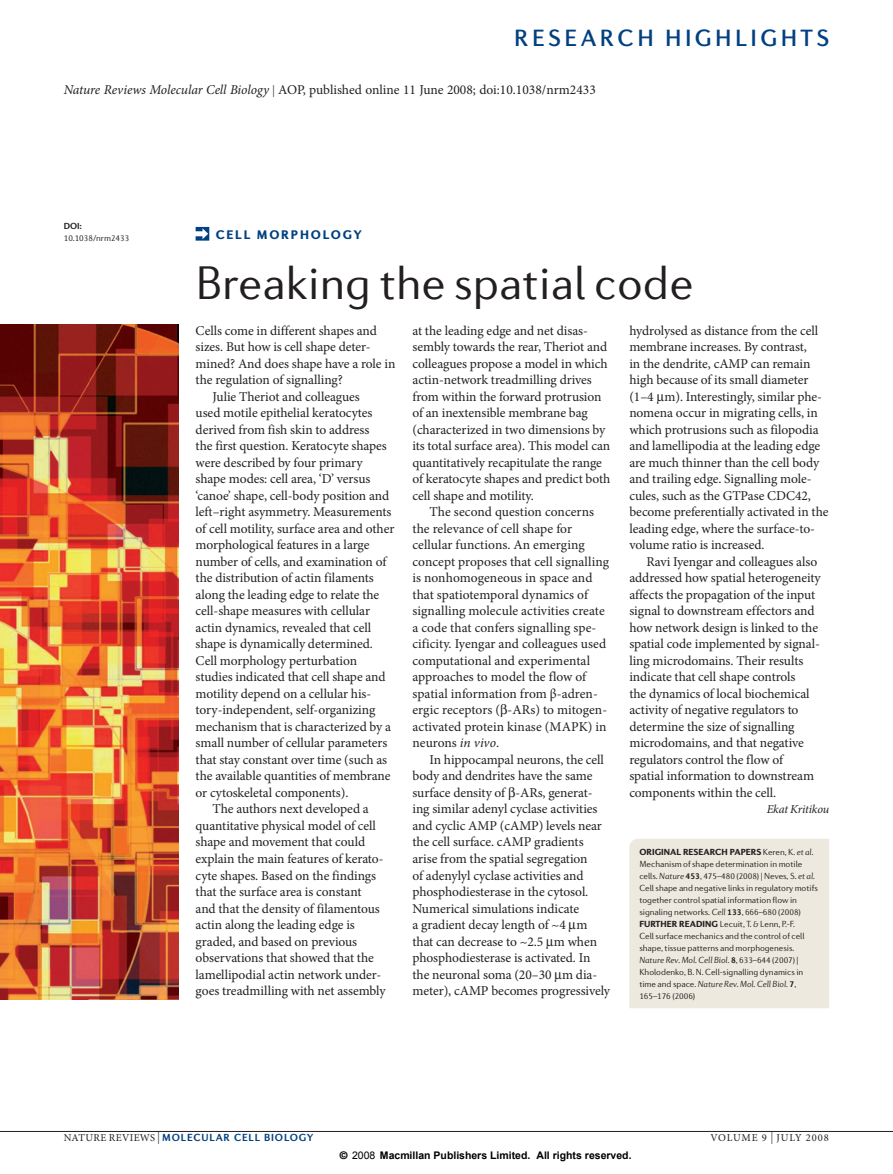
<style>
.page{position:relative;width:893px;height:1174px;background:#fff}
.page>*{position:absolute;margin:0;border:0;box-sizing:border-box;transform-origin:0 0}
.titlelarge{font:300 48px "Diverda Sans LT Std";color:#231f20}
.sectionheader{font:500 24px "Diverda Sans LT Std";letter-spacing:.14em;color:#014081}
.bodyindent{font:13.5px/16.5px "Minion Pro";letter-spacing:-.005em;color:#231f20}
.bodyfirst{font:13.5px/16.5px "Minion Pro";letter-spacing:-.01em;color:#231f20}
.ministrap{font:900 12.75px "Diverda Sans LT Std";color:#014081}
.author{font:italic 12px "Minion Pro";letter-spacing:-.015em;color:#231f20}
.t1{font:700 10.5px "Arial";color:#000}
.t2{font:700 10.5px "Diverda Sans LT Std";letter-spacing:.075em;color:#014081}
.t3{font:10.5px "Minion Pro";letter-spacing:.085em;color:#231f20}
.webbody{font:300 9px/12px "Diverda Sans LT Std";letter-spacing:-.005em;color:#231f20}
.t4{font:900 9px "Diverda Sans LT Std";color:#231f20}
.webbody-2{font:700 9px "Diverda Sans LT Std";color:#231f20}
.s1{font-style:italic}
.s2{font-size:12px}
.s3{font-weight:900}
.s4{font-weight:700}
.s5{font-family:"Minion Pro";font-weight:400;color:#231f20}
.s6{font-family:"Minion Pro";font-weight:400;font-size:12px;color:#231f20}
.s7{font-family:"Helvetica"}
.s8{font-weight:400}
</style>
<div class="page">
<img style="left:0;top:324px;width:179px;height:675px">
<hr style="left:0;top:1131px;width:893px;height:1px;background:#231f20">
<div style="left:629px;top:839px;width:200px;height:169px;background:#ede9de"></div>
<svg style="left:196px;top:227px;width:13px;height:14px"></svg>
<p class="sectionheader" style="left:514px;top:24px;width:316px">RESEARCH HIGHLIGHTS</p>
<p class="bodyindent" style="left:64px;top:82px;width:533px"><span class="s1">Nature Reviews Molecular Cell Biology</span> <span class="s2">|</span> AOP, published online 11 June 2008; doi:10.1038/nrm2433</p>
<p class="webbody-2" style="left:64px;top:220px;width:20px">DOI:</p>
<p class="webbody" style="left:64px;top:232px;width:67px">10.1038/nrm2433</p>
<p class="ministrap" style="left:216px;top:227px;width:10px">CELL</p>
<p class="ministrap" style="left:257px;top:227px;width:24px">MORPHOLOG</p>
<p class="ministrap" style="left:353px;top:227px;width:10px">Y</p>
<p class="titlelarge" style="left:196px;top:254px;width:500px">Breaking the spatial code</p>
<p class="bodyfirst" style="left:196px;top:322px;width:201px">Cells come in different shapes and sizes. But how is cell shape deter&shy;mined? And does shape have a role in the regulation of signalling?</p>
<p class="bodyindent" style="left:196px;top:388px;width:200px;text-indent:17px">Julie Theriot and colleagues<br>used motile epithelial keratocytes derived from fish skin to address<br>the first question. Keratocyte shapes were described by four primary shape modes: cell area, ‘D’ versus ‘canoe’ shape, cell-body position and left–right asymmetry. Measurements of cell motility, surface area and other morphological features in a large number of cells, and examination of the distribution of actin filaments along the leading edge to relate the cell-shape measures with cellular actin dynamics, revealed that cell shape is dynamically determined.<br>Cell morphology perturbation studies indicated that cell shape and motility depend on a cellular his&shy;tory-independent, self-organizing mechanism that is characterized by a small number of cellular parameters that stay constant over time (such as the available quantities of membrane or cytoskeletal components).</p>
<p class="bodyindent" style="left:196px;top:801px;width:192px;text-indent:17px">The authors next developed a quantitative physical model of cell shape and movement that could explain the main features of kerato&shy;cyte shapes. Based on the findings that the surface area is constant<br>and that the density of filamentous actin along the leading edge is graded, and based on previous observations that showed that the lamellipodial actin network under&shy;goes treadmilling with net assembly</p>
<p class="bodyindent" style="left:412px;top:322px;width:200px">at the leading edge and net disas&shy;sembly towards the rear, Theriot and colleagues propose a model in which actin-network treadmilling drives from within the forward protrusion of an inextensible membrane bag (characterized in two dimensions by its total surface area). This model can quantitatively recapitulate the range of keratocyte shapes and predict both cell shape and motility.</p>
<p class="bodyindent" style="left:412px;top:504px;width:198px;text-indent:17px">The second question concerns the relevance of cell shape for cellular functions. An emerging concept proposes that cell signalling is nonhomogeneous in space and that spatiotemporal dynamics of signalling molecule activities create a code that confers signalling spe&shy;cificity. Iyengar and colleagues used computational and experimental approaches to model the flow of spatial information from β-adren&shy;ergic receptors ( ‑ARs) to mitogen&shy;activated protein kinase (MAPK) in neurons <span class="s1">in vivo</span>.</p>
<p class="bodyindent" style="left:412px;top:751px;width:199px;text-indent:17px">In hippocampal neurons, the cell body and dendrites have the same surface density of -ARs, generat&shy;ing similar adenyl cyclase activities and cyclic AMP (cAMP) levels near the cell surface. cAMP gradients arise from the spatial segregation<br>of adenylyl cyclase activities and phosphodiesterase in the cytosol.<br>Numerical simulations indicate<br>a gradient decay length of ~4 m that can decrease to ~2.5 m when phosphodiesterase is activated. In the neuronal soma (20–30 m dia&shy;meter), cAMP becomes progressively</p>
<p class="bodyindent" style="left:629px;top:322px;width:201px">hydrolysed as distance from the cell membrane increases. By contrast,<br>in the dendrite, cAMP can remain high because of its small diameter (1–4 m). Interestingly, similar phe&shy;nomena occur in migrating cells, in which protrusions such as filopodia and lamellipodia at the leading edge are much thinner than the cell body and trailing edge. Signalling mole&shy;cules, such as the GTPase CDC42, become preferentially activated in the leading edge, where the surface-to&shy;volume ratio is increased.</p>
<p class="bodyindent" style="left:629px;top:553px;width:193px;text-indent:17px">Ravi Iyengar and colleagues also addressed how spatial heterogeneity affects the propagation of the input signal to downstream effectors and how network design is linked to the spatial code implemented by signal&shy;ling microdomains. Their results indicate that cell shape controls<br>the dynamics of local biochemical activity of negative regulators to determine the size of signalling microdomains, and that negative regulators control the flow of spatial information to downstream components within the cell.</p>
<p class="author" style="left:767px;top:801px;width:64px">Ekat Kritikou</p>
<p class="webbody" style="left:639px;top:845px;width:180px"><span class="s3">ORIGINAL RESEARCH PAPERS</span> Keren, K. <span class="s1">et al.<br></span>Mechanism of shape determination in motile cells. <span class="s1">Nature</span> <span class="s4">453</span>, 475–480 (2008) | Neves, S. <span class="s1">et al.<br></span>Cell shape and negative links in regulatory motifs together control spatial information flow in signaling networks. <span class="s1">Cell</span> <span class="s4">133</span>, 666–680 (2008)<br><span class="s3">FURTHER</span></p>
<p class="t4" style="left:679px;top:918px;width:30px">READING</p>
<p class="webbody" style="left:639px;top:917px;width:167px;text-indent:81px">Lecuit, T. &amp; Lenn, P.-F.<br>Cell surface mechanics and the control of cell shape, tissue patterns and morphogenesis.<br><span class="s1">Nature Rev. Mol. Cell Biol.</span> <span class="s4">8</span>, 633–644 (2007) | Kholodenko, B. N. Cell-signalling dynamics in time and space. <span class="s1">Nature Rev. Mol. Cell Biol.</span> <span class="s4">7</span>, 165–176 (2006)</p>
<p class="t3" style="left:64px;top:1130px;width:8px">nat</p>
<p class="t2" style="left:85px;top:1130px;width:230px"><span class="s5">ure reviews</span> <span class="s6">|</span> MOLECULAR CELL BIOLOGY</p>
<p class="t3" style="left:710px;top:1130px;width:120px">volume 9 <span class="s2">|</span> July 2008</p>
<p class="t1" style="left:340px;top:1148px;width:293px"><span class="s7">©</span> <span class="s8">2008</span> Macmillan Publishers Limited. All rights reserved.</p>
</div>
